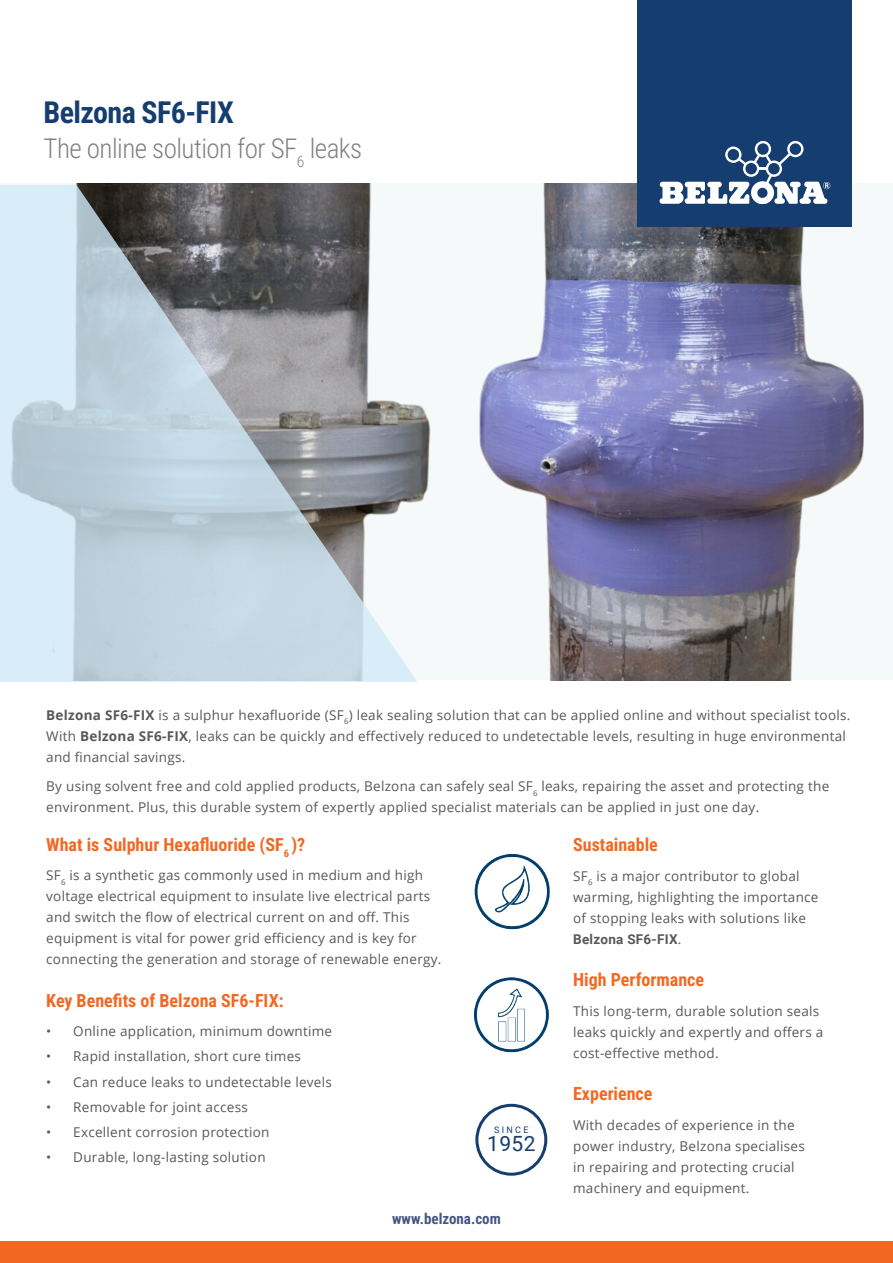
<style>
.page{position:relative;width:893px;height:1263px;background:#fff}
.page>*{position:absolute;margin:0;border:0;box-sizing:border-box;transform-origin:0 0}
.Main_Title{font:700 30px "Roboto Condensed";letter-spacing:-.02em;color:#163d6f}
.Main_Sub_-_Title__Grey{font:300 27px "Roboto Condensed";letter-spacing:-.02em;color:#808285}
.t1{font:21px "Roboto";color:#163d6f}
.Sub_title_-_orange{font:700 18px "Roboto Condensed";color:#f36821}
.web_address{font:700 15px "Roboto Condensed";color:#435681}
.Body_Text{font:13.5px/21px "Open Sans";letter-spacing:.02em;color:#57585a}
.t2{font:9px "Roboto";letter-spacing:.26em;color:#163d6f}
.s1{font-weight:700}
.s2{font-family:"Roboto";font-weight:700}
</style>
<div class="page">
<img style="left:0;top:184px;width:432px;height:319px">
<img style="left:478px;top:184px;width:387px;height:496px">
<svg style="left:0;top:185px;width:417px;height:497px"></svg>
<div style="left:638px;top:0;width:214px;height:226px;background:#163d6f"></div>
<svg style="left:659px;top:141px;width:171px;height:63px"></svg>
<div style="left:0;top:1242px;width:893px;height:21px;background:#f36821"></div>
<div style="left:475px;top:1104px;width:72px;height:72px;border:3px solid #163d6f;border-radius:50%"></div>
<img style="left:474px;top:978px;width:74px;height:75px">
<img style="left:474px;top:855px;width:76px;height:75px">
<p class="Main_Title" style="left:44px;top:91px;width:192px">Belzona SF6-FIX</p>
<p class="Main_Sub_-_Title__Grey" style="left:44px;top:130px;width:320px">The online solution for SF<sub>6</sub> leaks</p>
<p class="Body_Text" style="left:46px;top:704px;width:806px"><span class="s1">Belzona SF6-FIX</span> is a sulphur hexafluoride (SF<sub>6</sub>) leak sealing solution that can be applied online and without specialist tools.<br>With <span class="s1">Belzona SF6-FIX</span>, leaks can be quickly and effectively reduced to undetectable levels, resulting in huge environmental and financial savings.</p>
<p class="Body_Text" style="left:46px;top:775px;width:784px">By using solvent free and cold applied products, Belzona can safely seal SF<sub>6</sub> leaks, repairing the asset and protecting the environment. Plus, this durable system of expertly applied specialist materials can be applied in just one day.</p>
<p class="Sub_title_-_orange" style="left:46px;top:832px;width:261px">What is Sulphur Hexafluoride (SF<sub>6</sub> )?</p>
<p class="Body_Text" style="left:46px;top:865px;width:397px">SF<sub>6</sub> is a synthetic gas commonly used in medium and high voltage electrical equipment to insulate live electrical parts and switch the flow of electrical current on and off. This equipment is vital for power grid efficiency and is key for connecting the generation and storage of renewable energy.</p>
<p class="Sub_title_-_orange" style="left:46px;top:988px;width:239px">Key Benefits of Belzona SF6-FIX:</p>
<p class="Body_Text" style="left:46px;top:1020px;width:287px">• Online application, minimum downtime</p>
<p class="Body_Text" style="left:46px;top:1046px;width:256px">• Rapid installation, short cure times</p>
<p class="Body_Text" style="left:46px;top:1071px;width:287px">• Can reduce leaks to undetectable levels</p>
<p class="Body_Text" style="left:46px;top:1096px;width:203px">• Removable for joint access</p>
<p class="Body_Text" style="left:46px;top:1121px;width:225px">• Excellent corrosion protection</p>
<p class="Body_Text" style="left:46px;top:1147px;width:221px">• Durable, long-lasting solution</p>
<p class="t2" style="left:494px;top:1123px;width:36px">SINCE</p>
<p class="t1" style="left:487px;top:1129px;width:50px">1952</p>
<p class="web_address" style="left:392px;top:1208px;width:110px">www.belzona.com</p>
<p class="Sub_title_-_orange" style="left:573px;top:832px;width:86px">Sustainable</p>
<p class="Body_Text" style="left:573px;top:865px;width:247px">SF<sub>6</sub> is a major contributor to global warming, highlighting the importance of stopping leaks with solutions like<br><span class="s2">Belzona SF6-FIX</span>.</p>
<p class="Sub_title_-_orange" style="left:573px;top:967px;width:132px">High Performance</p>
<p class="Body_Text" style="left:573px;top:1000px;width:252px">This long-term, durable solution seals leaks quickly and expertly and offers a cost-effective method.</p>
<p class="Sub_title_-_orange" style="left:573px;top:1081px;width:81px">Experience</p>
<p class="Body_Text" style="left:573px;top:1114px;width:233px">With decades of experience in the power industry, Belzona specialises in repairing and protecting crucial machinery and equipment.</p>
</div>
